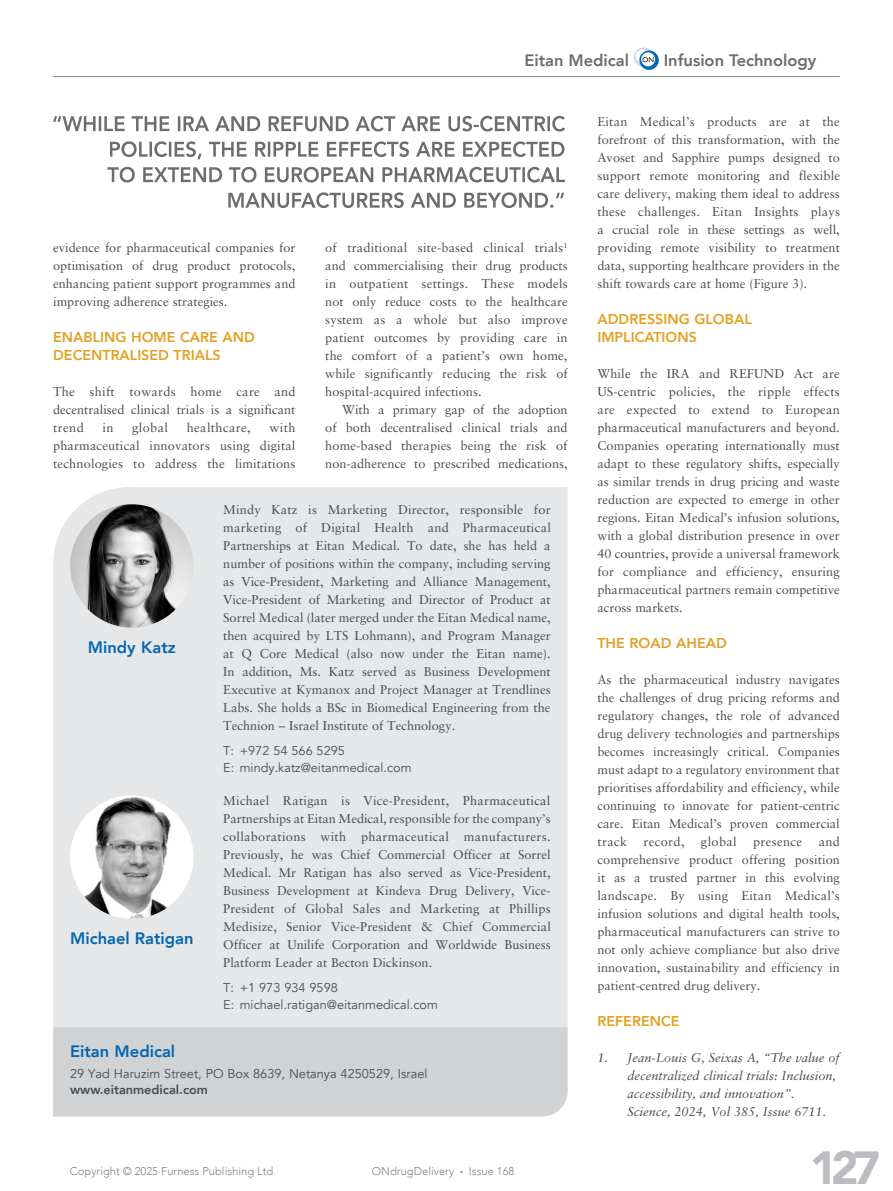
<style>
.page{position:relative;width:893px;height:1191px;background:#fff}
.page>*{position:absolute;margin:0;border:0;box-sizing:border-box;transform-origin:0 0}
.t1{font:900 46.35px "Avenir";color:#bcbdc0}
.MF_body_no_indent{font:800 16.5px "Avenir";color:#0166b3}
.t2{font:800 16.5px "Avenir";color:#6c6d70}
.MF_Xhead{font:800 14.25px/18px "Avenir";color:#e3a023}
.MF_body_no_indent-2{font:12.75px/18px "Sabon LT Pro";color:#4b4c4d;text-align:justify}
.MF_body{font:12.75px/18px "Sabon LT Pro";color:#4b4c4d;text-align:justify}
.MF_body_no_indent-3{font:12.75px "Avenir";color:#4b4c4d}
.MF_References{font:italic 12.75px/18px "Sabon LT Pro";color:#4b4c4d}
.MF_author_box_body_BOLD{font:800 12.75px "Avenir";color:#4b4c4d}
.MF_body_no_indent-4{font:12.75px "Sabon LT Pro";letter-spacing:.03em;color:#4b4c4d}
.MF_body_no_indent-5{font:12.75px "Sabon LT Pro";letter-spacing:.025em;color:#4b4c4d}
.t3{font:300 11.25px "Avenir";color:#808285}
.s1{font-size:6px}
</style>
<div class="page">
<hr style="left:53px;top:76px;width:787px;height:1px;background:#808285">
<svg style="left:634px;top:47px;width:25px;height:23px"></svg>
<svg style="left:228px;top:192px;width:336px;height:16px"></svg>
<svg style="left:107px;top:167px;width:458px;height:15px"></svg>
<svg style="left:110px;top:141px;width:454px;height:18px"></svg>
<svg style="left:53px;top:116px;width:512px;height:15px"></svg>
<div style="left:53px;top:487px;width:515px;height:540px;background:#e6e7e9"></div>
<div style="left:53px;top:1027px;width:515px;height:89px;background:#d1d2d4"></div>
<img style="left:70px;top:795px;width:123px;height:123px;border-radius:62px">
<img style="left:70px;top:504px;width:123px;height:123px;border-radius:62px">
<p class="t2" style="left:524px;top:47px;width:106px">Eitan Medical</p>
<p class="t2" style="left:664px;top:47px;width:154px">Infusion Technology</p>
<p class="MF_body_no_indent-2" style="left:53px;top:238px;width:244px">evidence for pharmaceutical companies for optimisation of drug product protocols, enhancing patient support programmes and improving adherence strategies.</p>
<p class="MF_Xhead" style="left:53px;top:328px;width:203px">ENABLING HOME CARE AND<br>DECENTRALISED TRIALS</p>
<p class="MF_body_no_indent-2" style="left:53px;top:382px;width:244px">The shift towards home care and decentralised clinical trials is a significant trend</p>
<p class="MF_body_no_indent-2" style="left:53px;top:418px;width:244px;text-indent:216px">with pharmaceutical innovators using digital technologies to address the limitations</p>
<p class="MF_body_no_indent-2" style="left:102px;top:418px;width:13px">in</p>
<p class="MF_body_no_indent-2" style="left:132px;top:418px;width:37px">global</p>
<p class="MF_body_no_indent-4" style="left:187px;top:420px;width:66px">healthcare,</p>
<p class="MF_body_no_indent-2" style="left:325px;top:238px;width:244px">of traditional site-based clinical trials<sup>1 </sup>and commercialising their drug products in outpatient settings. These models not only reduce costs to the healthcare system as a whole but also improve patient outcomes by providing care in the comfort of a patient’s own home, while significantly reducing the risk of hospital-acquired infections.</p>
<p class="MF_body" style="left:325px;top:400px;width:244px;text-indent:17px">With a primary gap of the adoption of both decentralised clinical trials and home-based therapies being the risk of non-adherence to prescribed medications,</p>
<p class="MF_body_no_indent" style="left:88px;top:634px;width:89px">Mindy Katz</p>
<p class="MF_body_no_indent" style="left:70px;top:925px;width:125px">Michael Ratigan</p>
<p class="MF_body_no_indent-2" style="left:223px;top:500px;width:329px">Mindy Katz is Marketing Director, responsible for marketing of Digital Health and Pharmaceutical Partnerships at Eitan Medical. To date, she has held a number of positions within the company, including serving as Vice-President, Marketing and Alliance Management, Vice-President of Marketing and Director of Product at Sorrel Medical (later merged under the Eitan Medical name, then acquired by LTS Lohmann), and Program Manager at Q Core Medical (also now under the Eitan name).<br>In addition, Ms. Katz served as Business Development Executive at Kymanox and Project Manager at Trendlines Labs. She holds a BSc in Biomedical Engineering from the Technion – Israel Institute of Technology.</p>
<p class="MF_body_no_indent-3" style="left:223px;top:743px;width:123px">T: +972 54 566 5295</p>
<p class="MF_body_no_indent-3" style="left:223px;top:759px;width:190px">E: mindy.katz@eitanmedical.com</p>
<p class="MF_body_no_indent-2" style="left:223px;top:791px;width:329px">Michael Ratigan is Vice-President, Pharmaceutical Partnerships at Eitan Medical, responsible for the company’s collaborations with pharmaceutical manufacturers.<br>Previously, he was Chief Commercial Officer at Sorrel Medical. Mr Ratigan has also served as Vice-President, Business Development at Kindeva Drug Delivery, Vice-President of Global Sales and Marketing at Phillips Medisize, Senior Vice-President &amp; Chief Commercial Officer at Unilife Corporation and Worldwide Business Platform Leader at Becton Dickinson.</p>
<p class="MF_body_no_indent-3" style="left:223px;top:980px;width:116px">T: +1 973 934 9598</p>
<p class="MF_body_no_indent-3" style="left:223px;top:996px;width:216px">E: michael.ratigan@eitanmedical.com</p>
<p class="MF_body_no_indent" style="left:70px;top:1038px;width:107px">Eitan Medical</p>
<p class="MF_body_no_indent-3" style="left:70px;top:1065px;width:359px">29 Yad Haruzim Street, PO Box 8639, Netanya 4250529, Israel</p>
<p class="MF_author_box_body_BOLD" style="left:70px;top:1080px;width:139px">www.eitanmedical.com</p>
<p class="t3" style="left:70px;top:1164px;width:205px">Copyright © 2025 Furness Publishing Ltd</p>
<p class="t3" style="left:372px;top:1164px;width:144px">ONdrugDelivery <span class="s1">•</span> Issue 168</p>
<p class="MF_body" style="left:597px;top:112px;width:244px">Eitan Medical’s products are at the forefront of this transformation, with the Avoset and Sapphire pumps designed to support remote monitoring and flexible care delivery, making them ideal to address these challenges. Eitan Insights plays a crucial role in these settings as well, providing remote visibility to treatment data, supporting healthcare providers in the shift towards care at home (Figure 3).</p>
<p class="MF_Xhead" style="left:597px;top:310px;width:156px">ADDRESSING GLOBAL<br>IMPLICATIONS</p>
<p class="MF_body_no_indent-2" style="left:597px;top:364px;width:244px">While the IRA and REFUND Act are US-centric policies, the ripple effects are expected to extend to European pharmaceutical manufacturers and beyond.<br>Companies operating internationally must adapt to these regulatory shifts, especially as similar trends in drug pricing and waste reduction are expected to emerge in other regions. Eitan Medical’s infusion solutions, with a global distribution presence in over 40 countries, provide a universal framework for compliance and efficiency, ensuring pharmaceutical partners remain competitive across markets.</p>
<p class="MF_Xhead" style="left:597px;top:634px;width:131px">THE ROAD AHEAD</p>
<p class="MF_body_no_indent-2" style="left:597px;top:670px;width:244px">As the pharmaceutical industry navigates the challenges of drug pricing reforms and regulatory changes, the role of advanced drug delivery technologies and partnerships becomes increasingly critical. Companies must adapt to a regulatory environment that prioritises affordability and efficiency, while continuing to innovate for patient-centric care. Eitan Medical’s proven commercial track</p>
<p class="MF_body_no_indent-2" style="left:597px;top:832px;width:244px;text-indent:221px">and comprehensive product offering position it as a trusted partner in this evolving landscape. By using Eitan Medical’s infusion solutions and digital health tools, pharmaceutical manufacturers can strive to not only achieve compliance but also drive innovation, sustainability and efficiency in patient-centred drug delivery.</p>
<p class="MF_Xhead" style="left:597px;top:1012px;width:84px">REFERENCE</p>
<p class="MF_References" style="left:627px;top:1048px;width:214px;text-indent:-30px">1. Jean-Louis G, Seixas A, “The value of decentralized clinical trials: Inclusion, accessibility, and innovation”.<br>Science, 2024, Vol 385, Issue 6711.</p>
<p class="MF_body_no_indent-2" style="left:644px;top:832px;width:42px">record,</p>
<p class="MF_body_no_indent-2" style="left:701px;top:832px;width:37px">global</p>
<p class="MF_body_no_indent-5" style="left:753px;top:834px;width:51px">presence</p>
<h1 class="t1" style="left:810px;top:1128px;width:72px">127</h1>
</div>
